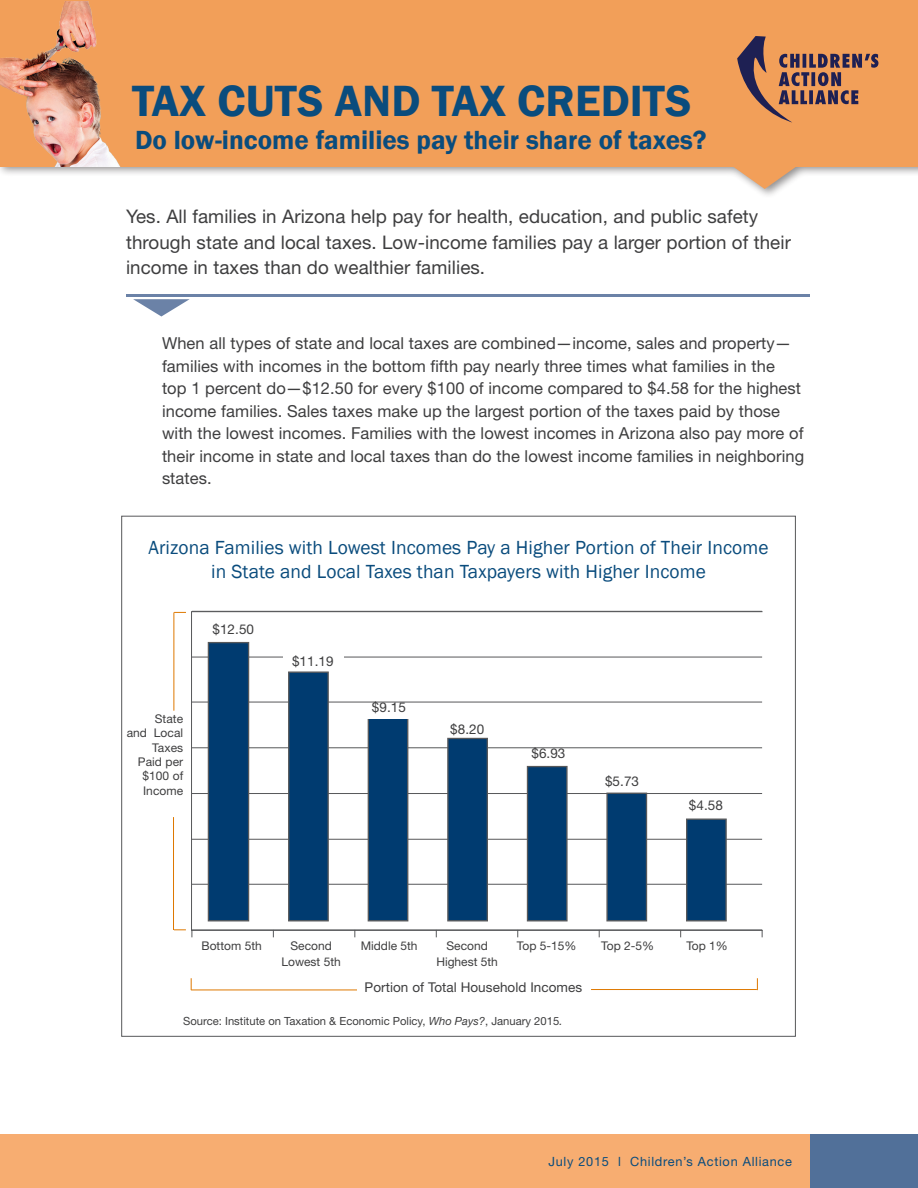
<style>
.page{position:relative;width:918px;height:1188px;background:#fff}
.page>*{position:absolute;margin:0;border:0;box-sizing:border-box;transform-origin:0 0}
.Section_header{font:600 45px "Franklin Gothic";color:#0a4c7d}
.Header_question{font:600 27px "Franklin Gothic";color:#0a4c7d}
.table_title{font:19.5px/23.4px "Franklin Gothic";letter-spacing:.005em;color:#0a4c7d;text-align:center}
.body_text_intro{font:18.75px/25.5px "Helvetica Neue LT Std";letter-spacing:.005em;color:#3e3e3f}
.body_text{font:16.5px/22.5px "Helvetica Neue LT Std";letter-spacing:.005em;color:#3e3e3f}
.table_text{font:13.5px "Helvetica Neue LT Std";letter-spacing:.005em;color:#3e3e3f}
.t1{font:12.75px "Helvetica Neue LT Std";letter-spacing:.055em;color:#0a4c7d}
.table_text_2{font:12px "Helvetica Neue LT Std";color:#3e3e3f}
.table_text-2{font:12px/14.4px "Helvetica Neue LT Std";letter-spacing:.005em;color:#3e3e3f;text-align:right}
.table_notes{font:11.25px "Helvetica Neue LT Std";color:#3e3e3f}
.s1{font-style:italic}
</style>
<div class="page">
<div style="left:0;top:1134px;width:810px;height:54px;background:#f7ad71"></div>
<div style="left:810px;top:1134px;width:108px;height:54px;background:#517099"></div>
<svg style="left:133px;top:299px;width:57px;height:18px"></svg>
<hr style="left:126px;top:294px;width:684px;height:3px;background:#6b82a7">
<div style="left:0;top:0;width:918px;height:199px;background:#231f20;opacity:.5"></div>
<div style="left:0;top:0;width:918px;height:166px;background:#f29f59"></div>
<svg style="left:727px;top:166px;width:75px;height:23px"></svg>
<img style="left:0;top:2px;width:130px;height:165px">
<svg style="left:737px;top:36px;width:141px;height:86px"></svg>
<hr style="left:192px;top:884px;width:570px;height:1px;background:#57585a">
<hr style="left:192px;top:839px;width:570px;height:1px;background:#57585a">
<hr style="left:192px;top:793px;width:570px;height:1px;background:#57585a">
<hr style="left:192px;top:748px;width:570px;height:1px;background:#57585a">
<hr style="left:192px;top:702px;width:570px;height:1px;background:#57585a">
<hr style="left:192px;top:657px;width:570px;height:1px;background:#57585a">
<hr style="left:192px;top:611px;width:570px;height:1px;background:#57585a">
<svg style="left:207px;top:641px;width:520px;height:281px"></svg>
<hr style="left:192px;top:930px;width:570px;height:1px;background:#57585a">
<hr style="left:591px;top:989px;width:166px;height:1px;background:#de7800">
<hr style="left:191px;top:990px;width:166px;height:1px;background:#de7800">
<div style="left:283px;top:654px;width:61px;height:16px;background:#fff"></div>
<div style="left:599px;top:774px;width:61px;height:16px;background:#fff"></div>
<div style="left:366px;top:703px;width:61px;height:15px;background:#fff"></div>
<hr style="left:174px;top:612px;width:1px;height:99px;background:#de7800">
<hr style="left:173px;top:817px;width:1px;height:113px;background:#de7800">
<svg style="left:174px;top:612px;width:12px;height:1px"></svg>
<svg style="left:174px;top:930px;width:12px;height:1px"></svg>
<svg style="left:191px;top:978px;width:1px;height:12px"></svg>
<svg style="left:757px;top:978px;width:1px;height:12px"></svg>
<p class="Section_header" style="left:132px;top:73px;width:561px">TAX CUTS AND TAX CREDITS</p>
<p class="Header_question" style="left:135px;top:123px;width:573px">Do low-income families pay their share of taxes?</p>
<p class="body_text_intro" style="left:126px;top:204px;width:666px">Yes. All families in Arizona help pay for health, education, and public safety through state and local taxes. Low-income families pay a larger portion of their income in taxes than do wealthier families.</p>
<p class="body_text" style="left:162px;top:332px;width:644px">When all types of state and local taxes are combined—income, sales and property— families with incomes in the bottom fifth pay nearly three times what families in the<br>top 1 percent do—$12.50 for every $100 of income compared to $4.58 for the highest income families. Sales taxes make up the largest portion of the taxes paid by those with the lowest incomes. Families with the lowest incomes in Arizona also pay more of their income in state and local taxes than do the lowest income families in neighboring states.</p>
<p class="table_title" style="left:149px;top:536px;width:622px">Arizona Families with Lowest Incomes Pay a Higher Portion of Their Income in State and Local Taxes than Taxpayers with Higher Income</p>
<p class="table_text" style="left:212px;top:621px;width:43px">$12.50</p>
<p class="table_text-2" style="left:127px;top:711px;width:58px">State<br>and Local<br>Taxes<br>Paid per $100 of<br>Income</p>
<p class="table_text" style="left:292px;top:653px;width:43px">$11.19</p>
<p class="table_text" style="left:372px;top:699px;width:36px">$9.15</p>
<p class="table_text" style="left:450px;top:721px;width:36px">$8.20</p>
<p class="table_text" style="left:531px;top:746px;width:36px">$6.93</p>
<p class="table_text" style="left:605px;top:773px;width:36px">$5.73</p>
<p class="table_text" style="left:689px;top:797px;width:36px">$4.58</p>
<p class="table_text_2" style="left:202px;top:939px;width:62px">Bottom 5th</p>
<p class="table_text_2" style="left:291px;top:939px;width:43px">Second</p>
<p class="table_text_2" style="left:361px;top:939px;width:58px">Middle 5th</p>
<p class="table_text_2" style="left:447px;top:939px;width:43px">Second</p>
<p class="table_text_2" style="left:517px;top:939px;width:61px">Top 5-15%</p>
<p class="table_text_2" style="left:601px;top:939px;width:54px">Top 2-5%</p>
<p class="table_text_2" style="left:686px;top:939px;width:43px">Top 1%</p>
<p class="table_text_2" style="left:282px;top:955px;width:61px">Lowest 5th</p>
<p class="table_text_2" style="left:436px;top:955px;width:63px">Highest 5th</p>
<p class="table_text" style="left:365px;top:980px;width:219px">Portion of Total Household Incomes</p>
<p class="table_notes" style="left:183px;top:1014px;width:381px">Source: Institute on Taxation &amp; Economic Policy, <span class="s1">Who Pays?</span>, January 2015<span class="s1">.</span></p>
<p class="t1" style="left:549px;top:1154px;width:245px">July 2015 l Children’s Action Alliance</p>
</div>
